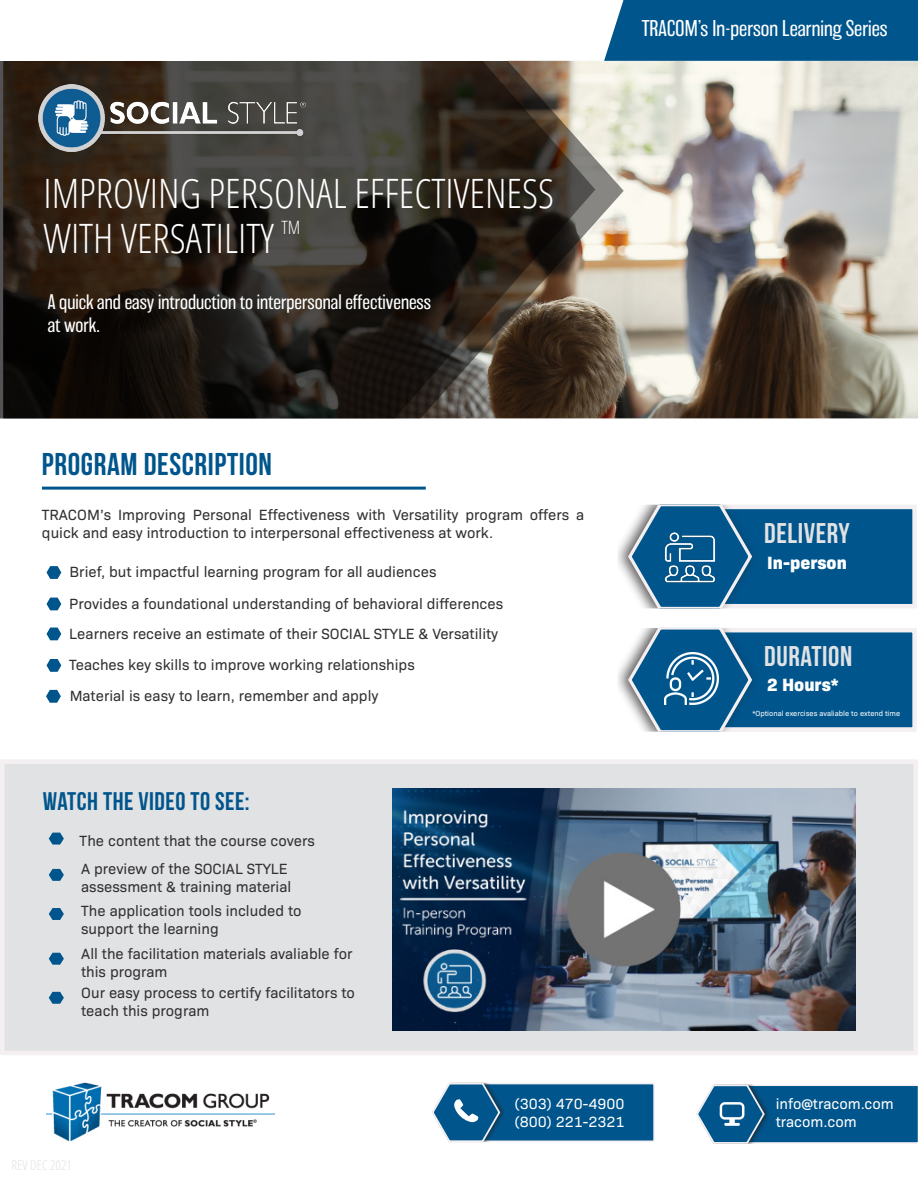
<style>
.page{position:relative;width:918px;height:1188px;background:#fff}
.page>*{position:absolute;margin:0;border:0;box-sizing:border-box;transform-origin:0 0}
.t1{font:300 condensed 40.5px "Open Sans";color:#fff}
.t2{font:31.5px "Bebas Neue";letter-spacing:.02em;color:#00558c}
.Text_Center_Alignmen{font:28.5px "Bebas Neue";letter-spacing:.02em;color:#e1e2e4}
.t3{font:25.5px "Bebas Neue";letter-spacing:.02em;color:#00558c}
.t4{font:200 21px "Balboa";color:#fff}
.t5{font:200 19.5px "Balboa";color:#fff}
.t6{font:300 condensed 18.3px "Open Sans";color:#fff}
.Text_Center_Alignmen-2{font:800 18px "Bio Sans";color:#fff}
.Text{font:15px/18px "Bio Sans";color:#312f30}
.Text_Center_Alignmen-3{font:15px "Bio Sans";color:#fff}
.t7{font:7.5px "Bio Sans";color:#fff}
</style>
<div class="page">
<img style="left:624px;top:62px;width:294px;height:356px">
<div style="left:2px;top:762px;width:914px;height:291px;background:#e1e2e4"></div>
<div style="left:0;top:759px;width:918px;height:296px;border:4px solid #f4f0f2"></div>
<div style="left:663px;top:507px;width:252px;height:99px;background:#00558c"></div>
<div style="left:661px;top:505px;width:256px;height:103px;border:4px solid #f4f0f2"></div>
<div style="left:617px;top:505px;width:141px;height:103px;background:#231f20;opacity:.75"></div>
<svg style="left:626px;top:505px;width:128px;height:103px"></svg>
<svg style="left:0;top:60px;width:624px;height:358px;background:#3a332a"></svg>
<img style="left:47px;top:1082px;width:227px;height:60px">
<svg style="left:47px;top:659px;width:14px;height:13px"></svg>
<img style="left:660px;top:527px;width:59px;height:61px">
<svg style="left:47px;top:628px;width:14px;height:12px"></svg>
<svg style="left:47px;top:598px;width:14px;height:12px"></svg>
<svg style="left:47px;top:566px;width:14px;height:13px"></svg>
<svg style="left:46px;top:690px;width:15px;height:13px"></svg>
<hr style="left:42px;top:487px;width:384px;height:3px;background:#00558c">
<div style="left:663px;top:630px;width:252px;height:99px;background:#00558c"></div>
<div style="left:661px;top:628px;width:256px;height:104px;border:4px solid #f4f0f2"></div>
<div style="left:617px;top:628px;width:141px;height:104px;background:#231f20;opacity:.75"></div>
<svg style="left:626px;top:628px;width:128px;height:104px"></svg>
<img style="left:664px;top:653px;width:55px;height:52px">
<div style="left:480px;top:1083px;width:175px;height:59px;background:#00558c;border:2px solid #f4f0f2"></div>
<div style="left:432px;top:1083px;width:74px;height:59px;background:#231f20;opacity:.75"></div>
<svg style="left:432px;top:1083px;width:69px;height:59px"></svg>
<div style="left:0;top:0;width:507px;height:61px;background:#fff"></div>
<img style="left:393px;top:789px;width:463px;height:241px">
<svg style="left:49px;top:953px;width:15px;height:12px"></svg>
<svg style="left:49px;top:908px;width:15px;height:12px"></svg>
<svg style="left:49px;top:869px;width:15px;height:12px"></svg>
<svg style="left:49px;top:833px;width:15px;height:12px"></svg>
<svg style="left:49px;top:992px;width:15px;height:12px"></svg>
<img style="left:39px;top:85px;width:267px;height:66px">
<div style="left:603px;top:0;width:315px;height:62px;background:#00558c"></div>
<svg style="left:696px;top:1084px;width:222px;height:60px;background:#226a99"></svg>
<p class="t4" style="left:642px;top:17px;width:247px">TRACOM’s In-person Learning Series</p>
<p class="t1" style="left:43px;top:166px;width:512px">IMPROVING PERSONAL EFFECTIVENESS</p>
<p class="t1" style="left:43px;top:211px;width:232px">WITH VERSATILITY</p>
<p class="t6" style="left:282px;top:215px;width:20px">TM</p>
<p class="t5" style="left:48px;top:291px;width:385px">A quick and easy introduction to interpersonal effectiveness</p>
<p class="t5" style="left:48px;top:315px;width:54px">at work.</p>
<p class="t2" style="left:42px;top:446px;width:232px">PROGRAM DESCRIPTION</p>
<p class="Text" style="left:42px;top:504px;width:544px">TRACOM’s Improving Personal Effectiveness with Versatility program offers a quick and easy introduction to interpersonal effectiveness at work.</p>
<p class="Text" style="left:70px;top:562px;width:368px">Brief, but impactful learning program for all audiences</p>
<p class="Text" style="left:69px;top:593px;width:436px">Provides a foundational understanding of behavioral differences</p>
<p class="Text" style="left:69px;top:624px;width:431px">Learners receive an estimate of their SOCIAL STYLE &amp; Versatility</p>
<p class="Text" style="left:69px;top:655px;width:347px">Teaches key skills to improve working relationships</p>
<p class="Text" style="left:70px;top:686px;width:310px">Material is easy to learn, remember and apply</p>
<p class="t3" style="left:43px;top:788px;width:208px">WATCH THE VIDEO TO SEE:</p>
<p class="Text" style="left:80px;top:830px;width:237px">The content that the course covers</p>
<p class="Text" style="left:81px;top:858px;width:212px">A preview of the SOCIAL STYLE assessment &amp; training material</p>
<p class="Text" style="left:81px;top:900px;width:222px">The application tools included to support the learning</p>
<p class="Text" style="left:81px;top:943px;width:273px">All the facilitation materials avaliable for this program</p>
<p class="Text" style="left:81px;top:983px;width:275px">Our easy process to certify facilitators to teach this program</p>
<p class="Text_Center_Alignmen-3" style="left:515px;top:1093px;width:111px">(303) 470-4900</p>
<p class="Text_Center_Alignmen-3" style="left:515px;top:1111px;width:111px">(800) 221-2321</p>
<p class="Text_Center_Alignmen" style="left:764px;top:517px;width:87px">DELIVERY</p>
<p class="Text_Center_Alignmen-2" style="left:767px;top:549px;width:81px">In-person</p>
<p class="Text_Center_Alignmen" style="left:764px;top:640px;width:89px">DURATION</p>
<p class="Text_Center_Alignmen-2" style="left:767px;top:671px;width:73px">2 Hours*</p>
<p class="t7" style="left:752px;top:708px;width:149px">*Optional exercises avaliable to extend time</p>
<p class="Text_Center_Alignmen-3" style="left:776px;top:1093px;width:120px">info@tracom.com</p>
<p class="Text_Center_Alignmen-3" style="left:776px;top:1111px;width:82px">tracom.com</p>
</div>
